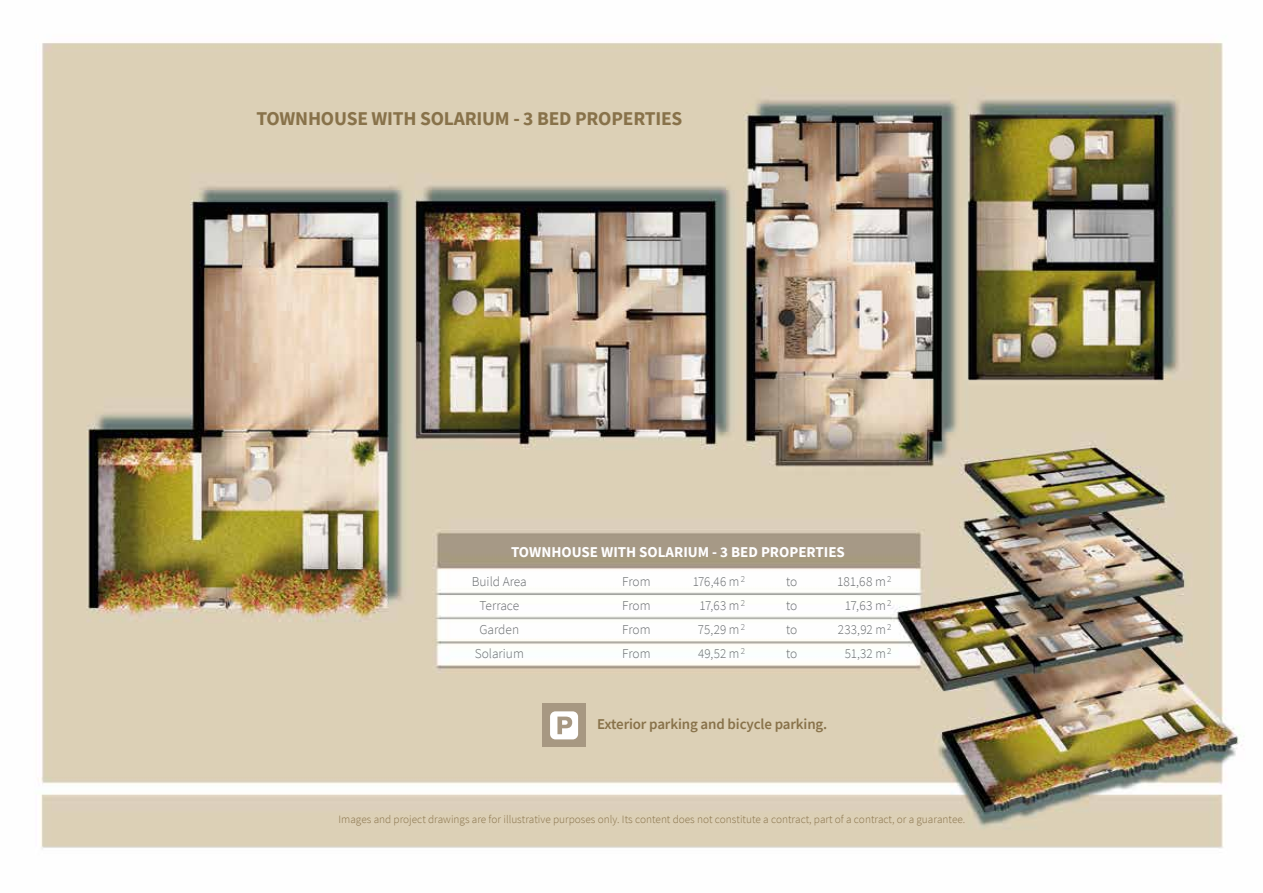
<style>
.page{position:relative;width:1263px;height:893px;background:#fff}
.page>*{position:absolute;margin:0;border:0;box-sizing:border-box;transform-origin:0 0}
.t1{font:700 19.5px "Source Sans Pro";letter-spacing:-.01em;color:#88724a}
.t2{font:700 15px "Source Sans Pro";color:#fff}
.t3{font:600 15px "Source Sans Pro";letter-spacing:-.01em;color:#88724a}
.t4{font:300 13.5px/24px "Source Sans Pro";color:#666a6c;text-align:center}
.t5{font:300 13.5px/24px "Source Sans Pro";color:#666a6c;text-align:center;scale:.96 1}
.t6{font:300 11.25px "Source Sans Pro";color:#88724a}
.t7{font:300 9px "Source Sans Pro";color:#666a6c}
</style>
<div class="page">
<img style="left:38px;top:41px;width:1204px;height:808px">
<div style="left:542px;top:703px;width:43px;height:44px;background:#a79882"></div>
<svg style="left:550px;top:711px;width:28px;height:28px"></svg>
<h1 class="t1" style="left:256px;top:106px;width:428px">TOWNHOUSE WITH SOLARIUM - 3 BED PROPERTIES</h1>
<h2 class="t2" style="left:511px;top:541px;width:335px">TOWNHOUSE WITH SOLARIUM - 3 BED PROPERTIES</h2>
<p class="t7" style="left:741px;top:573px;width:6px">2</p>
<p class="t7" style="left:741px;top:597px;width:6px">2</p>
<p class="t7" style="left:741px;top:621px;width:6px">2</p>
<p class="t7" style="left:741px;top:645px;width:6px">2</p>
<p class="t4" style="left:472px;top:569px;width:57px">Build Area<br>Terrace<br>Garden<br>Solarium</p>
<p class="t5" style="left:693px;top:569px;width:50px">176,46 m<br>17,63 m<br>75,29 m<br>49,52 m</p>
<p class="t4" style="left:837px;top:569px;width:50px">181,68 m<br>17,63 m<br>233,92 m<br>51,32 m</p>
<p class="t7" style="left:887px;top:573px;width:6px">2</p>
<p class="t7" style="left:887px;top:597px;width:6px">2</p>
<p class="t7" style="left:887px;top:621px;width:6px">2</p>
<p class="t7" style="left:887px;top:645px;width:6px">2</p>
<p class="t4" style="left:622px;top:569px;width:30px;text-align:justify">From From From From</p>
<p class="t4" style="left:786px;top:569px;width:13px;text-align:justify">to to to to</p>
<h2 class="t3" style="left:597px;top:714px;width:232px">Exterior parking and bicycle parking.</h2>
<p class="t6" style="left:339px;top:812px;width:628px">Images and project drawings are for illustrative purposes only. Its content does not constitute a contract, part of a contract, or a guarantee.</p>
</div>
